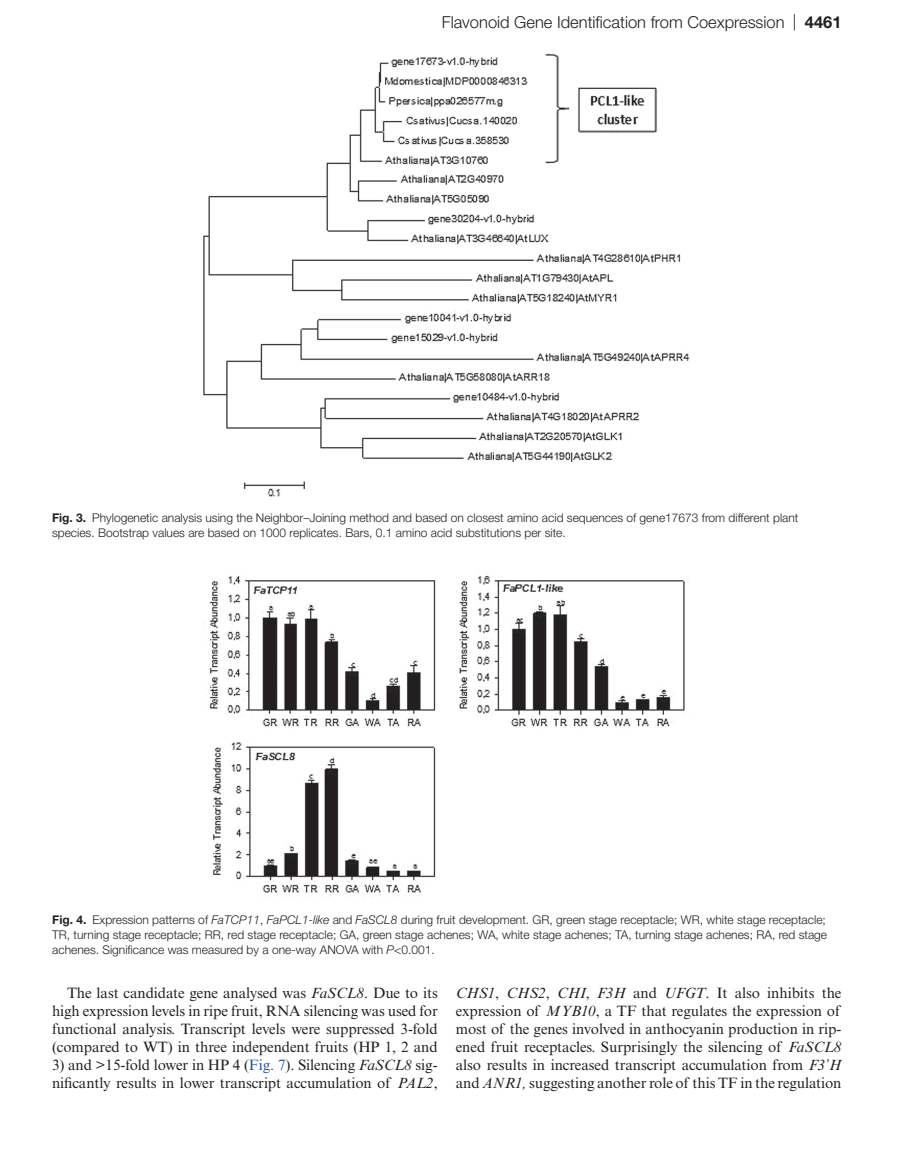
<style>
.page{position:relative;width:897px;height:1165px;background:#fff}
.page>*{position:absolute;margin:0;border:0;box-sizing:border-box;transform-origin:0 0}
.t1{font:300 16.5px "Helvetica Neue LT Std";color:#231f20}
.t2{font:15px/18px "Times New Roman MT Std";letter-spacing:-.005em;color:#231f20;text-align:justify}
.t3{font:300 12px/15px "Helvetica Neue LT Std";color:#231f20}
.s1{font-weight:700}
.s2{font-style:italic}
.s3{color:#1e56a6}
</style>
<div class="page">
<img style="left:203px;top:53px;width:487px;height:444px">
<img style="left:204px;top:573px;width:486px;height:324px">
<p class="t1" style="left:442px;top:12px;width:401px">Flavonoid Gene Identification from Coexpression | <span class="s1">4461</span></p>
<p class="t3" style="left:52px;top:510px;width:747px"><span class="s1">Fig. 3.</span> Phylogenetic analysis using the Neighbor–Joining method and based on closest amino acid sequences of gene17673 from different plant species. Bootstrap values are based on 1000 replicates. Bars, 0.1 amino acid substitutions per site.</p>
<p class="t3" style="left:52px;top:912px;width:776px;text-align:justify"><span class="s1">Fig. 4.</span> Expression patterns of <span class="s2">FaTCP11</span>, <span class="s2">FaPCL1-like</span> and <span class="s2">FaSCL8</span> during fruit development. GR, green stage receptacle; WR, white stage receptacle; TR, turning stage receptacle; RR, red stage receptacle; GA, green stage achenes; WA, white stage achenes; TA, turning stage achenes; RA, red stage achenes. Significance was measured by a one-way ANOVA with <span class="s2">P</span>&lt;0.001.</p>
<p class="t2" style="left:52px;top:983px;width:387px;text-indent:15px">The last candidate gene analysed was <span class="s2">FaSCL8</span>. Due to its high expression levels in ripe fruit, RNA silencing was used for functional analysis. Transcript levels were suppressed 3-fold (compared to WT) in three independent fruits (HP 1, 2 and</p>
<p class="t2" style="left:52px;top:1055px;width:387px">3) and &gt;15-fold lower in HP 4 (<span class="s3">Fig. 7</span>). Silencing <span class="s2">FaSCL8</span> sig&shy;nificantly results in lower transcript accumulation of <span class="s2">PAL2</span>,</p>
<p class="t2" style="left:455px;top:983px;width:387px"><span class="s2">CHS1</span>, <span class="s2">CHS2</span>, <span class="s2">CHI</span>, <span class="s2">F3H</span> and <span class="s2">UFGT</span>. It also inhibits the expression of <span class="s2">MYB10</span>, a TF that regulates the expression of most of the genes involved in anthocyanin production in rip&shy;ened fruit receptacles. Surprisingly the silencing of <span class="s2">FaSCL8 </span>also results in increased transcript accumulation from <span class="s2">F3’H </span>and <span class="s2">ANR1,</span> suggesting another role of this TF in the regulation</p>
</div>
